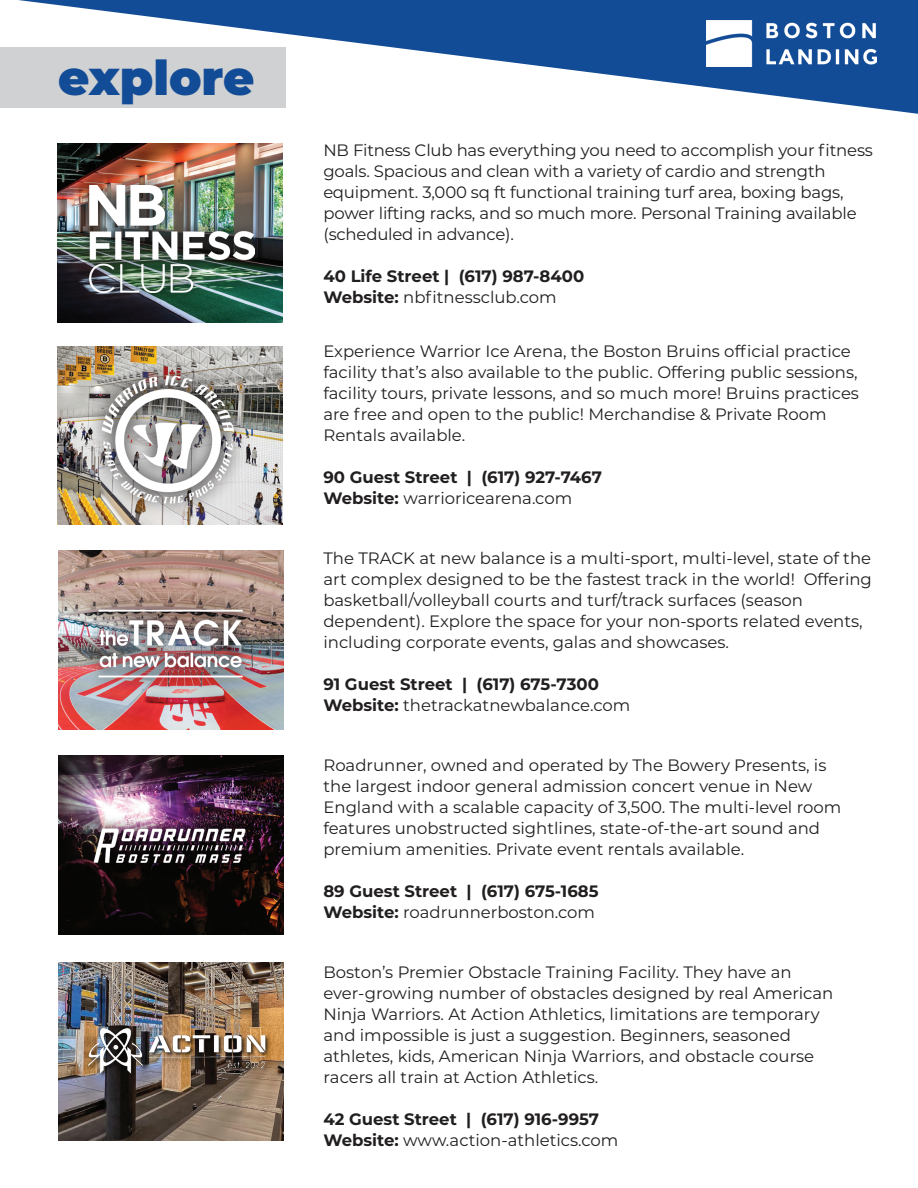
<style>
.page{position:relative;width:918px;height:1188px;background:#fff}
.page>*{position:absolute;margin:0;border:0;box-sizing:border-box;transform-origin:0 0}
.t1{font:900 48px "Montserrat";color:#134c96}
.t2{font:16.5px/21px "Montserrat";color:#211e1e}
.t3{font:700 16.5px/21px "Montserrat";color:#211e1e}
.s1{font-weight:400}
</style>
<div class="page">
<svg style="left:18px;top:0;width:900px;height:114px"></svg>
<img style="left:57px;top:144px;width:226px;height:179px">
<img style="left:57px;top:346px;width:226px;height:4px">
<img style="left:58px;top:551px;width:225px;height:178px">
<img style="left:58px;top:755px;width:226px;height:180px">
<img style="left:58px;top:962px;width:225px;height:179px">
<img style="left:83px;top:1020px;width:195px;height:63px">
<img style="left:81px;top:592px;width:179px;height:103px">
<img style="left:80px;top:601px;width:180px;height:86px">
<img style="left:57px;top:350px;width:226px;height:175px">
<img style="left:72px;top:168px;width:200px;height:142px">
<img style="left:89px;top:185px;width:165px;height:108px">
<img style="left:707px;top:21px;width:170px;height:45px">
<div style="left:0;top:47px;width:286px;height:61px;background:#d0d1d3"></div>
<h1 class="t1" style="left:58px;top:42px;width:198px">explore</h1>
<p class="t2" style="left:323px;top:139px;width:551px">NB Fitness Club has everything you need to accomplish your fitness goals. Spacious and clean with a variety of cardio and strength equipment. 3,000 sq ft functional training turf area, boxing bags, power lifting racks, and so much more. Personal Training available (scheduled in advance).</p>
<p class="t3" style="left:323px;top:265px;width:262px">40 Life Street | (617) 987-8400<br>Website: <span class="s1">nbfitnessclub.com</span></p>
<p class="t2" style="left:323px;top:340px;width:537px">Experience Warrior Ice Arena, the Boston Bruins official practice facility that’s also available to the public. Offering public sessions, facility tours, private lessons, and so much more! Bruins practices are free and open to the public! Merchandise &amp; Private Room Rentals available.</p>
<p class="t3" style="left:323px;top:466px;width:280px">90 Guest Street | (617) 927-7467<br>Website: <span class="s1">warrioricearena.com</span></p>
<p class="t2" style="left:323px;top:547px;width:550px">The TRACK at new balance is a multi-sport, multi-level, state of the art complex designed to be the fastest track in the world! Offering basketball/volleyball courts and turf/track surfaces (season dependent). Explore the space for your non-sports related events, including corporate events, galas and showcases.</p>
<p class="t3" style="left:323px;top:673px;width:309px">91 Guest Street | (617) 675-7300<br>Website: <span class="s1">thetrackatnewbalance.com</span></p>
<p class="t2" style="left:323px;top:754px;width:519px">Roadrunner, owned and operated by The Bowery Presents, is the largest indoor general admission concert venue in New England with a scalable capacity of 3,500. The multi-level room features unobstructed sightlines, state-of-the-art sound and premium amenities. Private event rentals available.</p>
<p class="t3" style="left:323px;top:880px;width:277px">89 Guest Street | (617) 675-1685<br>Website: <span class="s1">roadrunnerboston.com</span></p>
<p class="t2" style="left:323px;top:961px;width:512px">Boston’s Premier Obstacle Training Facility. They have an ever-growing number of obstacles designed by real American Ninja Warriors. At Action Athletics, limitations are temporary and impossible is just a suggestion. Beginners, seasoned athletes, kids, American Ninja Warriors, and obstacle course racers all train at Action Athletics.</p>
<p class="t3" style="left:323px;top:1107px;width:297px">42 Guest Street | (617) 916-9957<br>Website: <span class="s1">www.action-athletics.com</span></p>
</div>
